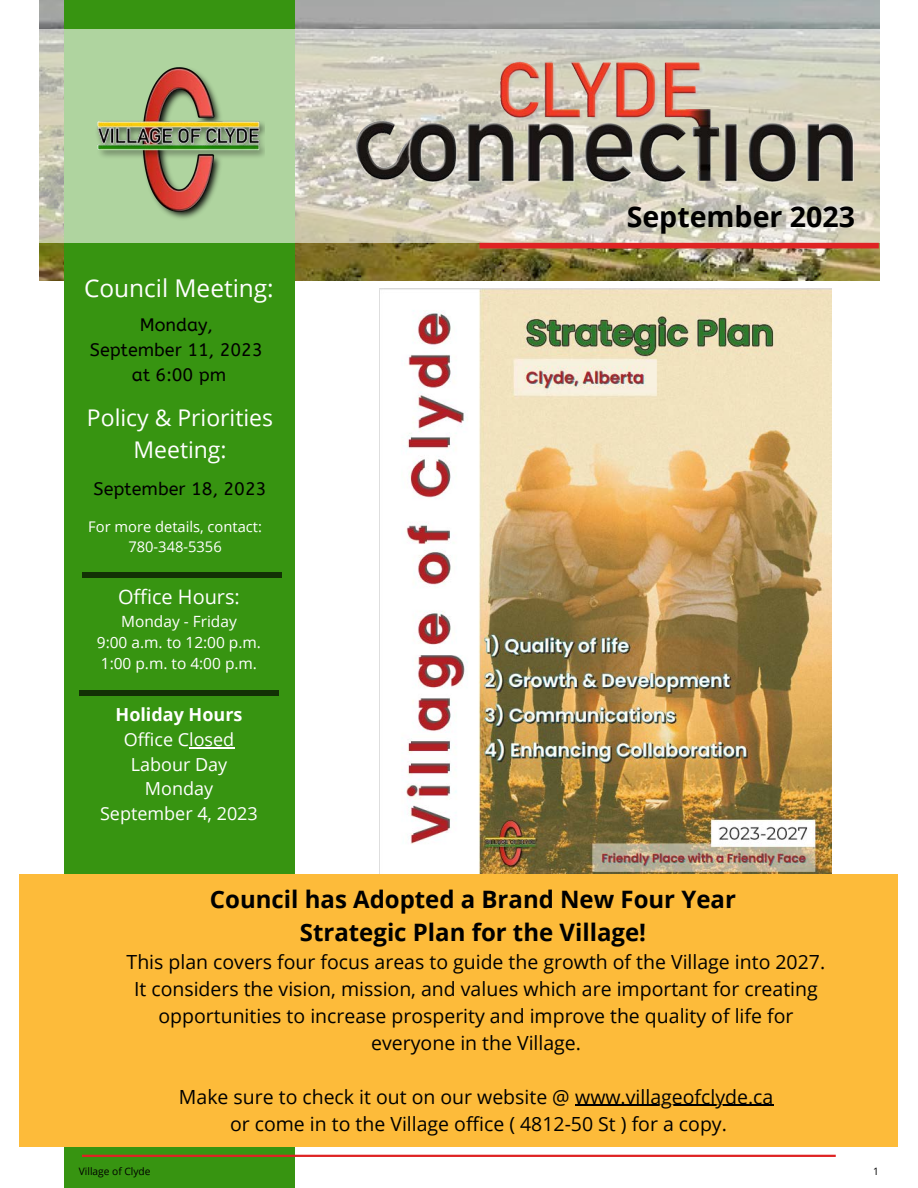
<style>
.page{position:relative;width:918px;height:1188px;background:#fff}
.page>*{position:absolute;margin:0;border:0;box-sizing:border-box;transform-origin:0 0}
.t1{font:700 28.5px "Open Sans";color:#000}
.t2{font:24.45px "Open Sans";color:#fff}
.t3{font:700 24px "Open Sans";color:#000}
.t4{font:22.95px/31.5px "Open Sans";color:#fff;text-align:center}
.t5{font:19.95px "Open Sans";color:#fff}
.t6{font:19.5px/27px "Open Sans";color:#000;text-align:center}
.t7{font:18px "A Bee Zee";color:#000}
.t8{font:18px "Open Sans";color:#fff}
.t9{font:700 18px "Open Sans";color:#fff}
.t10{font:15.45px "Open Sans";color:#fff}
.t11{font:14.7px/20.2px "Open Sans";color:#fff;text-align:center}
.t12{font:10.2px "Open Sans";color:#000}
</style>
<div class="page">
<img style="left:39px;top:0;width:840px;height:280px">
<div style="left:64px;top:0;width:230px;height:1188px;background:#379411"></div>
<div style="left:19px;top:874px;width:879px;height:273px;background:#fdbb3a"></div>
<svg style="left:39px;top:29px;width:841px;height:214px;background:#bccfaa"></svg>
<div style="left:479px;top:243px;width:400px;height:5px;background:#df2323"></div>
<img style="left:93px;top:54px;width:172px;height:172px">
<img style="left:338px;top:0;width:535px;height:280px">
<div style="left:82px;top:572px;width:200px;height:6px;background:#123105"></div>
<div style="left:79px;top:690px;width:200px;height:6px;background:#123105"></div>
<hr style="left:82px;top:1155px;width:754px;height:2px;background:#df2323">
<img style="left:379px;top:289px;width:452px;height:585px">
<hr style="left:189px;top:747px;width:45px;height:1px;background:#fff">
<hr style="left:575px;top:1105px;width:199px;height:1px;background:#000">
<p class="t2" style="left:84px;top:271px;width:191px">Council Meeting:</p>
<p class="t7" style="left:140px;top:315px;width:75px">Monday,</p>
<p class="t7" style="left:90px;top:339px;width:175px">September 11, 2023</p>
<p class="t7" style="left:132px;top:364px;width:96px">at 6:00 pm</p>
<p class="t4" style="left:87px;top:402px;width:188px">Policy &amp; Priorities<br>Meeting:</p>
<p class="t7" style="left:94px;top:478px;width:175px">September 18, 2023</p>
<p class="t11" style="left:88px;top:516px;width:175px">For more details, contact:<br>780-348-5356</p>
<p class="t5" style="left:118px;top:583px;width:123px">Office Hours:</p>
<p class="t10" style="left:121px;top:610px;width:117px">Monday - Friday</p>
<p class="t10" style="left:97px;top:632px;width:166px">9:00 a.m. to 12:00 p.m.</p>
<p class="t10" style="left:101px;top:653px;width:158px">1:00 p.m. to 4:00 p.m.</p>
<p class="t9" style="left:116px;top:702px;width:128px">Holiday Hours</p>
<p class="t8" style="left:124px;top:727px;width:112px">Office Closed</p>
<p class="t8" style="left:131px;top:751px;width:98px">Labour Day</p>
<p class="t8" style="left:145px;top:776px;width:70px">Monday</p>
<p class="t8" style="left:100px;top:801px;width:159px">September 4, 2023</p>
<p class="t1" style="left:627px;top:196px;width:230px">September 2023</p>
<p class="t3" style="left:210px;top:882px;width:528px">Council has Adopted a Brand New Four Year</p>
<p class="t3" style="left:300px;top:915px;width:348px">Strategic Plan for the Village!</p>
<p class="t6" style="left:127px;top:948px;width:700px">This plan covers four focus areas to guide the growth of the Village into 2027.</p>
<p class="t6" style="left:134px;top:975px;width:685px">It considers the vision, mission, and values which are important for creating opportunities to increase prosperity and improve the quality of life for everyone in the Village.</p>
<p class="t6" style="left:179px;top:1083px;width:596px">Make sure to check it out on our website @ www.villageofclyde.ca</p>
<p class="t6" style="left:230px;top:1110px;width:498px">or come in to the Village office ( 4812-50 St ) for a copy.</p>
<p class="t12" style="left:79px;top:1164px;width:73px">Village of Clyde</p>
<p class="t12" style="left:873px;top:1164px;width:7px">1</p>
</div>
